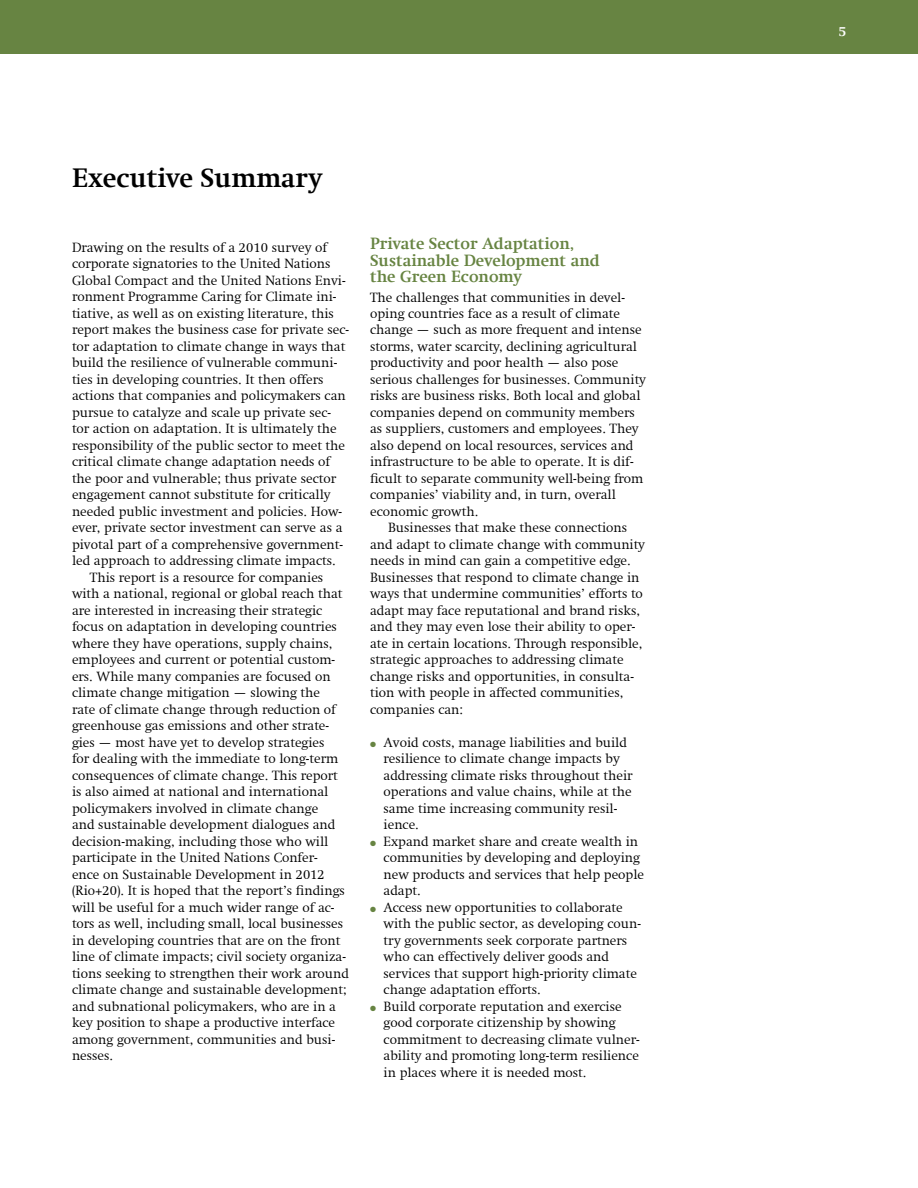
<style>
.page{position:relative;width:918px;height:1188px;background:#fff}
.page>*{position:absolute;margin:0;border:0;box-sizing:border-box;transform-origin:0 0}
.t1{font:700 27px "Swift Com";color:#000}
.t2{font:700 16.5px/16.5px "Swift Com";color:#678442}
.t3{font:300 13.5px/16.5px "Swift Com";color:#000}
.t4{font:700 13.5px "Swift Com";color:#fff}
.s1{color:#678442}
</style>
<div class="page">
<div style="left:0;top:0;width:918px;height:54px;background:#678442"></div>
<h1 class="t1" style="left:72px;top:161px;width:253px">Executive Summary</h1>
<p class="t3" style="left:72px;top:239px;width:257px">Drawing on the results of a 2010 survey of</p>
<p class="t3" style="left:72px;top:256px;width:260px">corporate signatories to the United Nations</p>
<p class="t3" style="left:72px;top:272px;width:275px">Global Compact and the United Nations Envi-</p>
<p class="t3" style="left:72px;top:289px;width:266px">ronment Programme Caring for Climate ini-</p>
<p class="t3" style="left:72px;top:305px;width:263px">tiative, as well as on existing literature, this</p>
<p class="t3" style="left:72px;top:322px;width:279px">report makes the business case for private sec-</p>
<p class="t3" style="left:72px;top:338px;width:275px">tor adaptation to climate change in ways that</p>
<p class="t3" style="left:72px;top:355px;width:267px">build the resilience of vulnerable communi-</p>
<p class="t3" style="left:72px;top:371px;width:253px">ties in developing countries. It then offers</p>
<p class="t3" style="left:72px;top:388px;width:275px">actions that companies and policymakers can</p>
<p class="t3" style="left:72px;top:404px;width:261px">pursue to catalyze and scale up private sec-</p>
<p class="t3" style="left:72px;top:421px;width:266px">tor action on adaptation. It is ultimately the</p>
<p class="t3" style="left:72px;top:437px;width:275px">responsibility of the public sector to meet the</p>
<p class="t3" style="left:72px;top:454px;width:260px">critical climate change adaptation needs of</p>
<p class="t3" style="left:72px;top:470px;width:266px">the poor and vulnerable; thus private sector</p>
<p class="t3" style="left:72px;top:487px;width:260px">engagement cannot substitute for critically</p>
<p class="t3" style="left:72px;top:503px;width:272px">needed public investment and policies. How-</p>
<p class="t3" style="left:72px;top:520px;width:272px">ever, private sector investment can serve as a</p>
<p class="t3" style="left:72px;top:536px;width:273px">pivotal part of a comprehensive government-</p>
<p class="t3" style="left:72px;top:553px;width:265px">led approach to addressing climate impacts.</p>
<p class="t3" style="left:90px;top:569px;width:235px">This report is a resource for companies</p>
<p class="t3" style="left:72px;top:586px;width:272px">with a national, regional or global reach that</p>
<p class="t3" style="left:72px;top:602px;width:252px">are interested in increasing their strategic</p>
<p class="t3" style="left:72px;top:619px;width:266px">focus on adaptation in developing countries</p>
<p class="t3" style="left:72px;top:635px;width:262px">where they have operations, supply chains,</p>
<p class="t3" style="left:72px;top:652px;width:265px">employees and current or potential custom-</p>
<p class="t3" style="left:72px;top:668px;width:260px">ers. While many companies are focused on</p>
<p class="t3" style="left:72px;top:685px;width:250px">climate change mitigation — slowing the</p>
<p class="t3" style="left:72px;top:701px;width:265px">rate of climate change through reduction of</p>
<p class="t3" style="left:72px;top:718px;width:259px">greenhouse gas emissions and other strate-</p>
<p class="t3" style="left:72px;top:734px;width:254px">gies — most have yet to develop strategies</p>
<p class="t3" style="left:72px;top:751px;width:268px">for dealing with the immediate to long-term</p>
<p class="t3" style="left:72px;top:767px;width:267px">consequences of climate change. This report</p>
<p class="t3" style="left:72px;top:784px;width:258px">is also aimed at national and international</p>
<p class="t3" style="left:72px;top:800px;width:248px">policymakers involved in climate change</p>
<p class="t3" style="left:72px;top:817px;width:265px">and sustainable development dialogues and</p>
<p class="t3" style="left:72px;top:833px;width:258px">decision-making, including those who will</p>
<p class="t3" style="left:72px;top:850px;width:247px">participate in the United Nations Confer-</p>
<p class="t3" style="left:72px;top:866px;width:254px">ence on Sustainable Development in 2012</p>
<p class="t3" style="left:72px;top:883px;width:274px">(Rio+20). It is hoped that the report’s findings</p>
<p class="t3" style="left:72px;top:899px;width:264px">will be useful for a much wider range of ac-</p>
<p class="t3" style="left:72px;top:916px;width:273px">tors as well, including small, local businesses</p>
<p class="t3" style="left:72px;top:932px;width:270px">in developing countries that are on the front</p>
<p class="t3" style="left:72px;top:949px;width:276px">line of climate impacts; civil society organiza-</p>
<p class="t3" style="left:72px;top:965px;width:279px">tions seeking to strengthen their work around</p>
<p class="t3" style="left:72px;top:982px;width:276px">climate change and sustainable development;</p>
<p class="t3" style="left:72px;top:998px;width:266px">and subnational policymakers, who are in a</p>
<p class="t3" style="left:72px;top:1015px;width:265px">key position to shape a productive interface</p>
<p class="t3" style="left:72px;top:1031px;width:265px">among government, communities and busi-</p>
<p class="t3" style="left:72px;top:1048px;width:43px">nesses.</p>
<p class="t2" style="left:370px;top:235px;width:231px">Private Sector Adaptation,<br>Sustainable Development and the Green Economy</p>
<p class="t3" style="left:370px;top:289px;width:277px">The challenges that communities in devel&shy;oping countries face as a result of climate change — such as more frequent and intense storms, water scarcity, declining agricultural productivity and poor health — also pose serious challenges for businesses. Community risks are business risks. Both local and global companies depend on community members as suppliers, customers and employees. They also depend on local resources, services and infrastructure to be able to operate. It is dif&shy;ficult to separate community well-being from companies’ viability and, in turn, overall economic growth.</p>
<p class="t3" style="left:370px;top:520px;width:276px;text-indent:18px">Businesses that make these connections and adapt to climate change with community needs in mind can gain a competitive edge.<br>Businesses that respond to climate change in ways that undermine communities’ efforts to adapt may face reputational and brand risks, and they may even lose their ability to oper&shy;ate in certain locations. Through responsible, strategic approaches to addressing climate change risks and opportunities, in consulta&shy;tion with people in affected communities, companies can:</p>
<p class="t3" style="left:384px;top:734px;width:250px;text-indent:-13px"><span class="s1">●</span> Avoid costs, manage liabilities and build resilience to climate change impacts by addressing climate risks throughout their operations and value chains, while at the same time increasing community resil&shy;ience.</p>
<p class="t3" style="left:384px;top:833px;width:262px;text-indent:-13px"><span class="s1">●</span> Expand market share and create wealth in communities by developing and deploying new products and services that help people adapt.</p>
<p class="t3" style="left:384px;top:899px;width:259px;text-indent:-13px"><span class="s1">●</span> Access new opportunities to collaborate with the public sector, as developing coun&shy;try governments seek corporate partners who can effectively deliver goods and services that support high-priority climate change adaptation efforts.</p>
<p class="t3" style="left:384px;top:998px;width:258px;text-indent:-13px"><span class="s1">●</span> Build corporate reputation and exercise good corporate citizenship by showing commitment to decreasing climate vulner&shy;ability and promoting long-term resilience in places where it is needed most.</p>
<p class="t4" style="left:839px;top:23px;width:9px">5</p>
</div>
